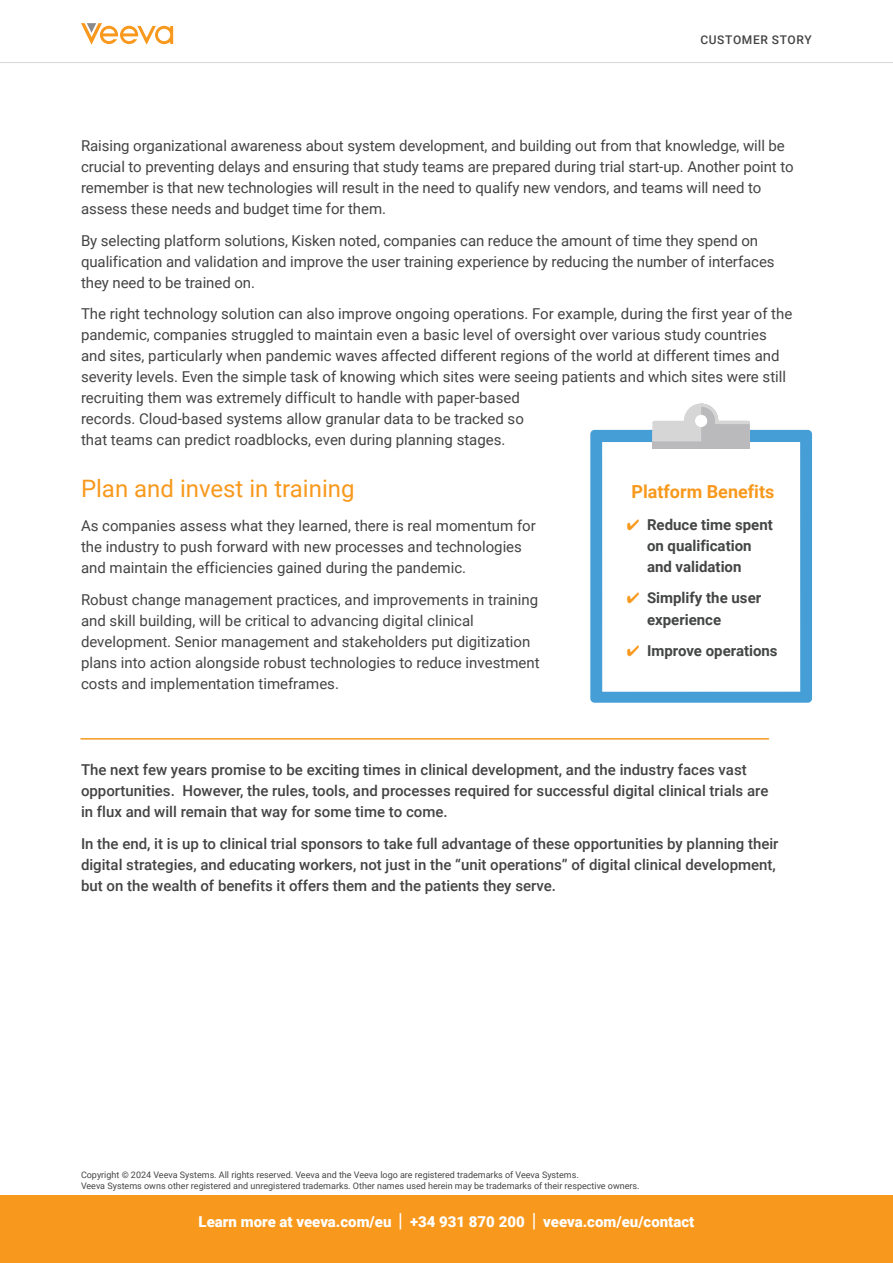
<style>
.page{position:relative;width:893px;height:1263px;background:#fff}
.page>*{position:absolute;margin:0;border:0;box-sizing:border-box;transform-origin:0 0}
.t1{font:24px "Roboto";color:#f8991d}
.t2{font:700 18px "Roboto";color:#f8991d}
.t3{font:15px/21px "Roboto";color:#444}
.t4{font:500 15px/21px "Roboto";color:#444}
.t5{font:700 15px/21px "Roboto";color:#444545}
.t6{font:900 15px "Roboto";color:#fff}
.t7{font:500 12px "Roboto";letter-spacing:.055em;color:#444}
.t8{font:9px/10.5px "Roboto";color:#444545}
.s1{color:#f8991d}
.s2{font-weight:400;font-size:19.5px}
</style>
<div class="page">
<svg style="left:81px;top:23px;width:92px;height:22px"></svg>
<hr style="left:0;top:62px;width:893px;height:1px;background:#d9d9d9">
<hr style="left:81px;top:738px;width:687px;height:2px;background:#f8991d">
<div style="left:0;top:1195px;width:893px;height:68px;background:#f8991d"></div>
<div style="left:590px;top:430px;width:222px;height:273px;background:#459ed6;border-radius:4px"></div>
<div style="left:602px;top:442px;width:198px;height:250px;background:#fff"></div>
<svg style="left:653px;top:404px;width:97px;height:45px"></svg>
<p class="t7" style="left:700px;top:32px;width:113px">CUSTOMER STORY</p>
<p class="t3" style="left:81px;top:134px;width:714px">Raising organizational awareness about system development, and building out from that knowledge, will be crucial to preventing delays and ensuring that study teams are prepared during trial start-up. Another point to remember is that new technologies will result in the need to qualify new vendors, and teams will need to assess these needs and budget time for them.</p>
<p class="t3" style="left:81px;top:229px;width:695px">By selecting platform solutions, Kisken noted, companies can reduce the amount of time they spend on qualification and validation and improve the user training experience by reducing the number of interfaces they need to be trained on.</p>
<p class="t3" style="left:81px;top:303px;width:713px">The right technology solution can also improve ongoing operations. For example, during the first year of the pandemic, companies struggled to maintain even a basic level of oversight over various study countries and sites, particularly when pandemic waves affected different regions of the world at different times and severity levels. Even the simple task of knowing which sites were seeing patients and which sites were still recruiting them was extremely difficult to handle with paper-based<br>records. Cloud-based systems allow granular data to be tracked so<br>that teams can predict roadblocks, even during planning stages.</p>
<h1 class="t1" style="left:81px;top:471px;width:275px">Plan and invest in training</h1>
<p class="t3" style="left:81px;top:515px;width:456px">As companies assess what they learned, there is real momentum for the industry to push forward with new processes and technologies and maintain the efficiencies gained during the pandemic.</p>
<p class="t3" style="left:81px;top:589px;width:460px">Robust change management practices, and improvements in training and skill building, will be critical to advancing digital clinical development. Senior management and stakeholders put digitization plans into action alongside robust technologies to reduce investment costs and implementation timeframes.</p>
<p class="t2" style="left:631px;top:479px;width:144px">Platform Benefits</p>
<p class="t5" style="left:647px;top:513px;width:127px;text-indent:-20px"><span class="s1">✔</span> Reduce time spent on qualification and validation</p>
<p class="t5" style="left:647px;top:587px;width:116px;text-indent:-20px"><span class="s1">✔</span> Simplify the user experience</p>
<p class="t5" style="left:627px;top:640px;width:152px"><span class="s1">✔</span> Improve operations</p>
<p class="t4" style="left:81px;top:758px;width:689px">The next few years promise to be exciting times in clinical development, and the industry faces vast opportunities. However, the rules, tools, and processes required for successful digital clinical trials are in flux and will remain that way for some time to come.</p>
<p class="t4" style="left:81px;top:832px;width:699px">In the end, it is up to clinical trial sponsors to take full advantage of these opportunities by planning their digital strategies, and educating workers, not just in the “unit operations” of digital clinical development, but on the wealth of benefits it offers them and the patients they serve.</p>
<p class="t8" style="left:81px;top:1169px;width:560px">Copyright © 2024 Veeva Systems. All rights reserved. Veeva and the Veeva logo are registered trademarks of Veeva Systems.<br>Veeva Systems owns other registered and unregistered trademarks. Other names used herein may be trademarks of their respective owners.</p>
<p class="t6" style="left:199px;top:1211px;width:497px">Learn more at veeva.com/eu <span class="s2">|</span> +34 931 870 200 <span class="s2">|</span> veeva.com/eu/contact</p>
</div>
